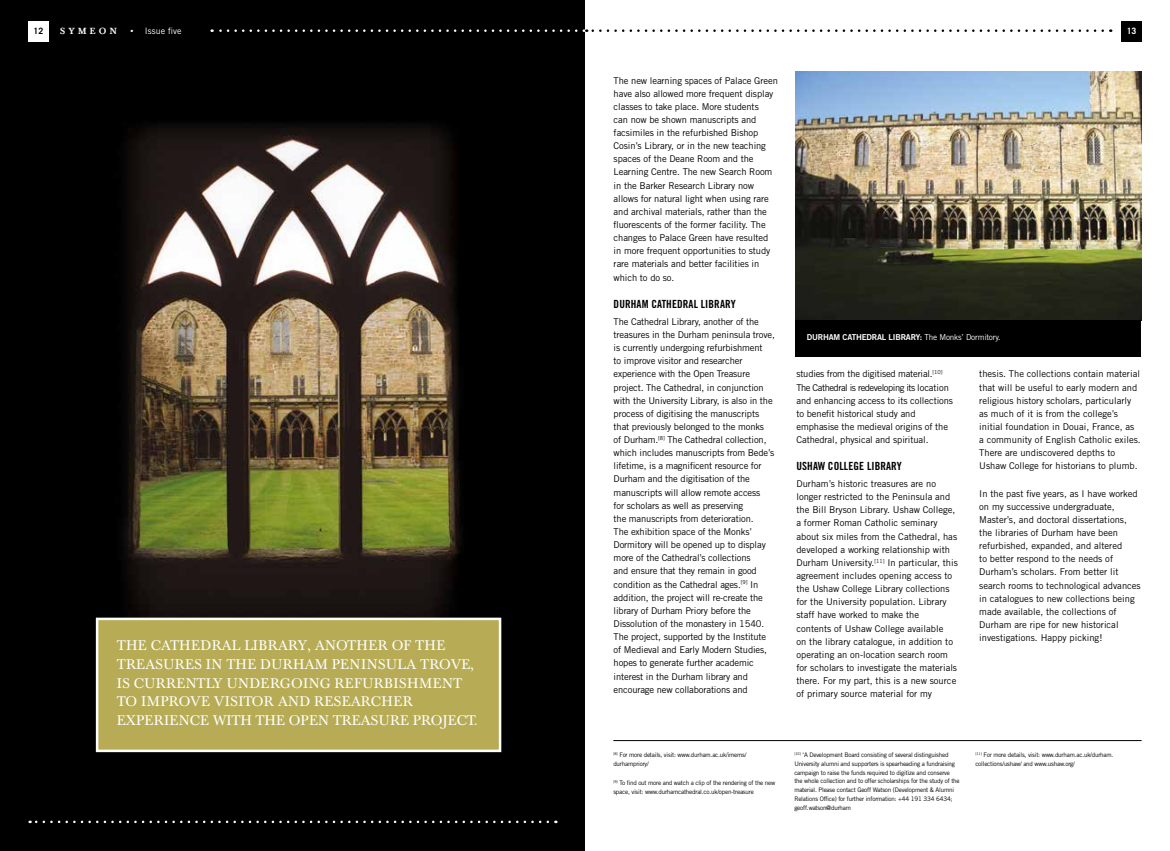
<style>
.page{position:relative;width:1170px;height:851px;background:#fff}
.page>*{position:absolute;margin:0;border:0;box-sizing:border-box;transform-origin:0 0}
.t1{font:13.75px/18.8px "Baskerville BQ";letter-spacing:.015em;color:#fff}
.t2{font:11.25px "Trade Gothic Bold Cond Twenty";letter-spacing:.01em;color:#000}
.t3{font:9.38px/13.1px "Trade Gothic";letter-spacing:-.01em;color:#000}
.t4{font:8.75px "Trade Gothic";letter-spacing:.015em;color:#fff}
.t5{font:500 8.75px "Baskerville BQ";letter-spacing:.37em;color:#fff}
.t6{font:700 8.75px "Trade Gothic";color:#000}
.t7{font:700 8.75px "Trade Gothic";color:#fff}
.t8{font:8.12px "Trade Gothic Bold Two";letter-spacing:-.02em;color:#fff}
.t9{font:6.25px/8.8px "Trade Gothic";letter-spacing:-.03em;color:#000}
.s1{font-family:"Baskerville BQ";font-weight:500}
.s2{font-family:"Trade Gothic"}
</style>
<div class="page">
<img style="left:0;top:0;width:585px;height:850px">
<div style="left:28px;top:21px;width:20px;height:20px;background:#fff"></div>
<svg style="left:211px;top:29px;width:365px;height:3px"></svg>
<svg style="left:30px;top:820px;width:518px;height:3px;background:#343434"></svg>
<div style="left:1121px;top:21px;width:20px;height:20px;background:#000"></div>
<hr style="left:613px;top:740px;width:528px;height:1px;background:#000">
<svg style="left:583px;top:29px;width:519px;height:3px"></svg>
<img style="left:795px;top:72px;width:346px;height:248px">
<div style="left:795px;top:320px;width:346px;height:36px;background:#000"></div>
<div style="left:96px;top:617px;width:405px;height:135px;background:#b7ac55;border:2px solid #fff"></div>
<p class="t6" style="left:33px;top:26px;width:11px">12</p>
<p class="t5" style="left:60px;top:26px;width:58px">SYMEON</p>
<p class="t4" style="left:130px;top:26px;width:52px"><span class="s1">•</span> Issue five</p>
<p class="t7" style="left:1126px;top:26px;width:11px">13</p>
<h1 class="t1" style="left:117px;top:636px;width:362px">THE CATHEDRAL LIBRARY, ANOTHER OF THE TREASURES IN THE DURHAM PENINSULA TROVE, IS CURRENTLY UNDERGOING REFURBISHMENT TO IMPROVE VISITOR AND RESEARCHER EXPERIENCE WITH THE OPEN TREASURE PROJECT.</h1>
<p class="t3" style="left:613px;top:73px;width:166px">The new learning spaces of Palace Green have also allowed more frequent display classes to take place. More students<br>can now be shown manuscripts and facsimiles in the refurbished Bishop Cosin’s Library, or in the new teaching spaces of the Deane Room and the Learning Centre. The new Search Room in the Barker Research Library now allows for natural light when using rare and archival materials, rather than the fluorescents of the former facility. The changes to Palace Green have resulted in more frequent opportunities to study rare materials and better facilities in which to do so.</p>
<p class="t2" style="left:613px;top:297px;width:123px">DURHAM CATHEDRAL LIBRARY</p>
<p class="t3" style="left:613px;top:314px;width:163px">The Cathedral Library, another of the treasures in the Durham peninsula trove, is currently undergoing refurbishment<br>to improve visitor and researcher</p>
<p class="t8" style="left:806px;top:332px;width:195px">DURHAM CATHEDRAL LIBRARY: <span class="s2">The Monks’ Dormitory.</span></p>
<p class="t3" style="left:613px;top:367px;width:162px">experience with the Open Treasure project. The Cathedral, in conjunction with the University Library, is also in the process of digitising the manuscripts that previously belonged to the monks<br>of Durham.<sup>[8]</sup> The Cathedral collection, which includes manuscripts from Bede’s lifetime, is a magnificent resource for Durham and the digitisation of the manuscripts will allow remote access<br>for scholars as well as preserving<br>the manuscripts from deterioration.<br>The exhibition space of the Monks’ Dormitory will be opened up to display more of the Cathedral’s collections<br>and ensure that they remain in good condition as the Cathedral ages.<sup>[9]</sup> In addition, the project will re-create the library of Durham Priory before the Dissolution of the monastery in 1540.<br>The project, supported by the Institute of Medieval and Early Modern Studies, hopes to generate further academic interest in the Durham library and encourage new collaborations and</p>
<p class="t3" style="left:796px;top:367px;width:158px">studies from the digitised material.<sup>[10] </sup>The Cathedral is redeveloping its location and enhancing access to its collections to benefit historical study and emphasise the medieval origins of the Cathedral, physical and spiritual.</p>
<p class="t2" style="left:796px;top:459px;width:107px">USHAW COLLEGE LIBRARY</p>
<p class="t3" style="left:796px;top:477px;width:163px">Durham’s historic treasures are no longer restricted to the Peninsula and the Bill Bryson Library. Ushaw College, a former Roman Catholic seminary about six miles from the Cathedral, has developed a working relationship with Durham University.<sup>[11]</sup> In particular, this agreement includes opening access to the Ushaw College Library collections for the University population. Library staff have worked to make the<br>contents of Ushaw College available<br>on the library catalogue, in addition to operating an on-location search room for scholars to investigate the materials there. For my part, this is a new source of primary source material for my</p>
<p class="t3" style="left:979px;top:367px;width:163px">thesis. The collections contain material that will be useful to early modern and religious history scholars, particularly as much of it is from the college’s initial foundation in Douai, France, as a community of English Catholic exiles.<br>There are undiscovered depths to Ushaw College for historians to plumb.</p>
<p class="t3" style="left:979px;top:486px;width:163px">In the past five years, as I have worked on my successive undergraduate, Master’s, and doctoral dissertations, the libraries of Durham have been refurbished, expanded, and altered<br>to better respond to the needs of Durham’s scholars. From better lit search rooms to technological advances in catalogues to new collections being made available, the collections of Durham are ripe for new historical investigations. Happy picking!</p>
<p class="t9" style="left:613px;top:750px;width:135px"><sup>[8]</sup> For more details, visit: www.durham.ac.uk/imems/ durhampriory/</p>
<p class="t9" style="left:613px;top:778px;width:163px"><sup>[9]</sup> To find out more and watch a clip of the rendering of the new space, visit: www.durhamcathedral.co.uk/open-treasure</p>
<p class="t9" style="left:794px;top:750px;width:167px"><sup>[10]</sup> ‘A Development Board consisting of several distinguished University alumni and supporters is spearheading a fundraising campaign to raise the funds required to digitize and conserve the whole collection and to offer scholarships for the study of the material. Please contact Geoff Watson (Development &amp; Alumni Relations Office) for further information: +44 191 334 6434; geoff.watson@durham</p>
<p class="t9" style="left:975px;top:750px;width:140px"><sup>[11]</sup> For more details, visit: www.durham.ac.uk/durham. collections/ushaw/ and www.ushaw.org/</p>
</div>
